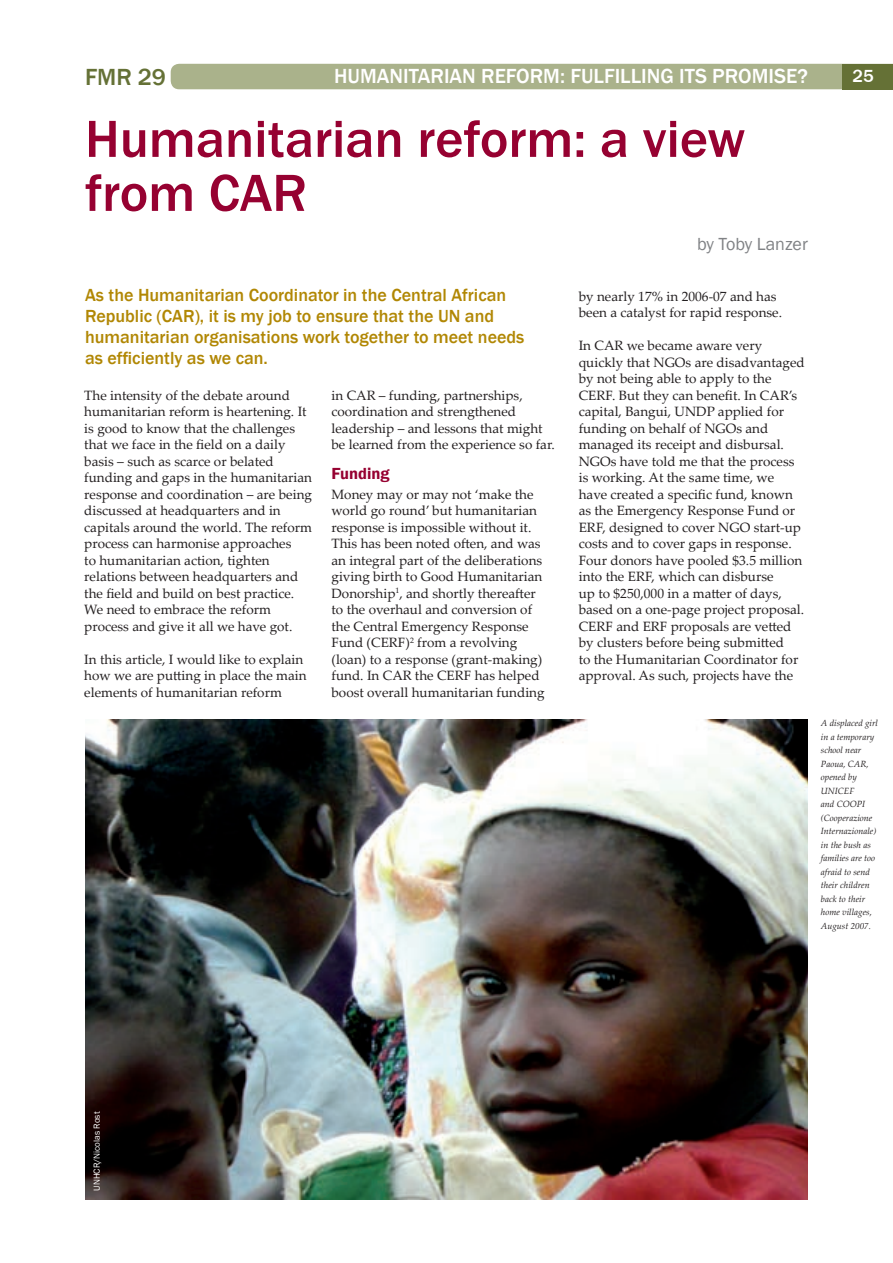
<style>
.page{position:relative;width:893px;height:1263px;background:#fff}
.page>*{position:absolute;margin:0;border:0;box-sizing:border-box;transform-origin:0 0}
._4_article_header{font:500 54px/54px "Franklin Gothic";color:#960131}
.t1{font:500 24px "Franklin Gothic";color:#657136}
.t2{font:500 21px "Franklin Gothic";color:#fff}
._4_para_leader_copy{font:500 18px/21px "Franklin Gothic";color:#b18704}
._4_authors_name{font:18px "Franklin Gothic";color:#808285}
.t3{font:500 18px "Franklin Gothic";color:#fff}
._4_sub_headers{font:600 16.5px "Franklin Gothic";color:#960131}
._4_body_copy{font:13.5px/16.5px "Palatino Linotype";color:#231f20}
._4_captions_range_le{font:italic 9px/13.5px "Palatino Linotype";color:#231f20}
._5_generic_photo_cre{font:9px "Franklin Gothic";color:#fff}
</style>
<div class="page">
<div style="left:171px;top:64px;width:671px;height:25px;background:#aab28b"></div>
<div style="left:842px;top:64px;width:51px;height:25px;background:#657136"></div>
<img style="left:85px;top:719px;width:723px;height:480px">
<h2 class="t1" style="left:85px;top:63px;width:82px">FMR 29</h2>
<h3 class="t2" style="left:334px;top:63px;width:27px">Humani</h3>
<h3 class="t2" style="left:409px;top:63px;width:22px">tarian</h3>
<h3 class="t2" style="left:481px;top:63px;width:50px">re form</h3>
<h3 class="t2" style="left:560px;top:63px;width:166px">: fulfilling its promise</h3>
<h3 class="t2" style="left:797px;top:63px;width:12px">?</h3>
<h3 class="t3" style="left:853px;top:65px;width:21px">25</h3>
<p class="_4_article_header" style="left:85px;top:112px;width:662px">Humanitarian reform: a view from CAR</p>
<p class="_4_authors_name" style="left:697px;top:232px;width:112px">by Toby Lanzer</p>
<p class="_4_para_leader_copy" style="left:85px;top:284px;width:441px">As the Humanitarian Coordinator in the Central African Republic (CAR), it is my job to ensure that the UN and humanitarian organisations work together to meet needs as efficiently as we can.</p>
<p class="_4_body_copy" style="left:84px;top:386px;width:229px">The intensity of the debate around humanitarian reform is heartening. It is good to know that the challenges that we face in the field on a daily basis – such as scarce or belated funding and gaps in the humanitarian response and coordination – are being discussed at headquarters and in capitals around the world. The reform process can harmonise approaches<br>to humanitarian action, tighten relations between headquarters and the field and build on best practice.<br>We need to embrace the reform process and give it all we have got.</p>
<p class="_4_body_copy" style="left:84px;top:650px;width:224px">In this article, I would like to explain how we are putting in place the main elements of humanitarian reform</p>
<p class="_4_body_copy" style="left:331px;top:386px;width:225px">in CAR – funding, partnerships, coordination and strengthened leadership – and lessons that might be learned from the experience so far.</p>
<p class="_4_sub_headers" style="left:331px;top:463px;width:60px">Funding</p>
<p class="_4_body_copy" style="left:331px;top:485px;width:215px">Money may or may not ‘make the world go round’ but humanitarian response is impossible without it.<br>This has been noted often, and was an integral part of the deliberations giving birth to Good Humanitarian Donorship<sup>1</sup>, and shortly thereafter to the overhaul and conversion of the Central Emergency Response Fund (CERF)<sup>2</sup> from a revolving (loan) to a response (grant-making) fund. In CAR the CERF has helped boost overall humanitarian funding</p>
<p class="_4_body_copy" style="left:579px;top:287px;width:205px">by nearly 17% in 2006-07 and has been a catalyst for rapid response.</p>
<p class="_4_body_copy" style="left:579px;top:337px;width:228px">In CAR we became aware very quickly that NGOs are disadvantaged by not being able to apply to the CERF. But they can benefit. In CAR’s capital, Bangui, UNDP applied for funding on behalf of NGOs and managed its receipt and disbursal.<br>NGOs have told me that the process is working. At the same time, we have created a specific fund, known as the Emergency Response Fund or ERF, designed to cover NGO start-up costs and to cover gaps in response.<br>Four donors have pooled $3.5 million into the ERF, which can disburse<br>up to $250,000 in a matter of days, based on a one-page project proposal.<br>CERF and ERF proposals are vetted by clusters before being submitted<br>to the Humanitarian Coordinator for approval. As such, projects have the</p>
<p class="_4_captions_range_le" style="left:821px;top:716px;width:59px">A displaced girl in a temporary school near<br>Paoua, CAR, opened by<br>UNICEF<br>and COOPI (Cooperazione<br>Internazionale) in the bush as families are too afraid to send their children back to their home villages,<br>August 2007.</p>
<p class="_5_generic_photo_cre" style="left:91px;top:1191px;width:81px;rotate:-90deg">UNHCR/Nicolas Rost</p>
</div>
